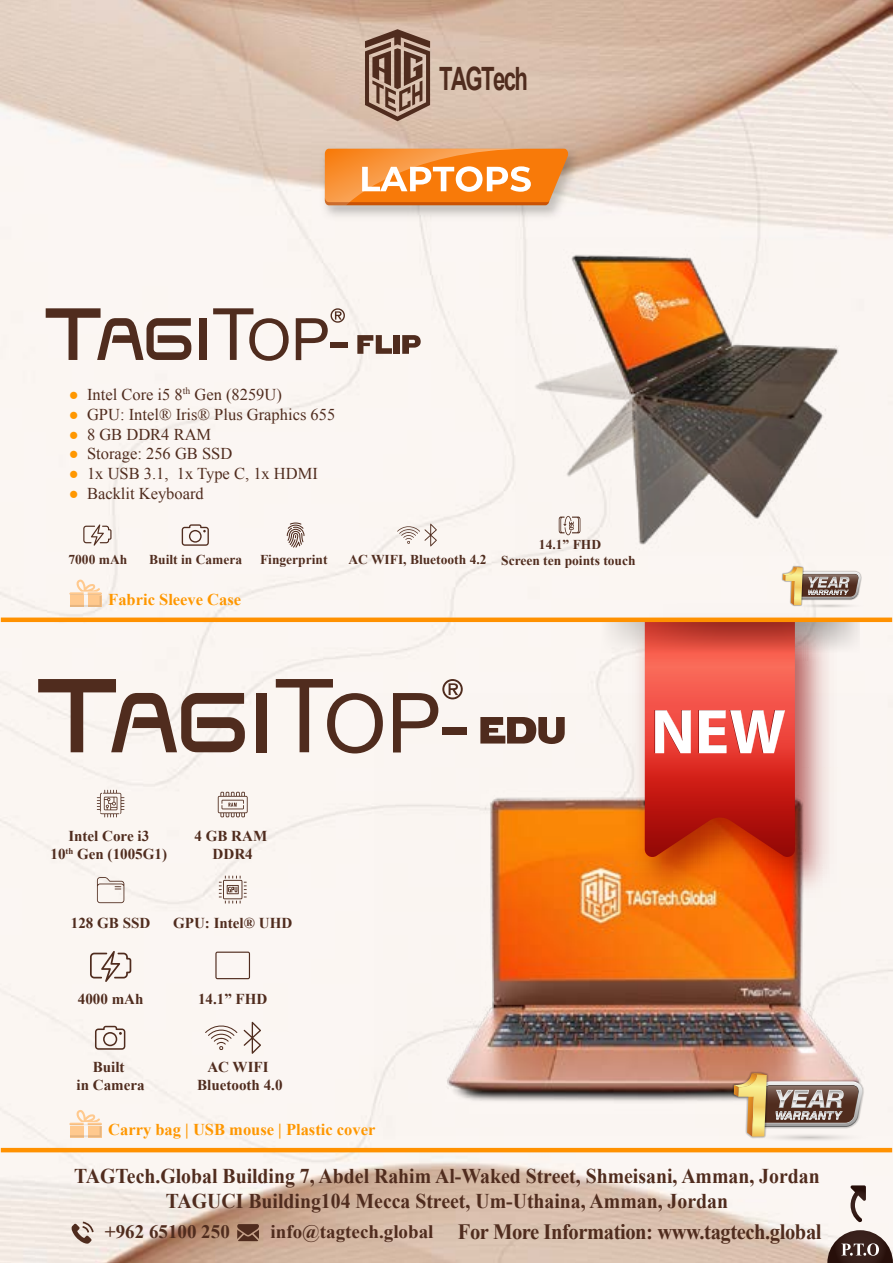
<style>
.page{position:relative;width:893px;height:1263px;background:#fff}
.page>*{position:absolute;margin:0;border:0;box-sizing:border-box;transform-origin:0 0}
.t1{font:700 32.1px "Arial";letter-spacing:-.075em;color:#502c1e;scale:.69 1}
.t2{font:700 21.9px "Times New Roman";letter-spacing:-.02em;color:#502c1e;scale:.94 1}
.t3{font:700 21px/25.2px "Times New Roman";color:#502c1e;text-align:center;scale:.94 1}
.t4{font:700 19.05px "Times New Roman";color:#502c1e}
.t5{font:16.5px "Times New Roman";color:#502c1e}
.t6{font:700 16.5px "Times New Roman";color:#ff9700}
.t7{font:16.5px "Times New Roman";color:#ff9700}
.t8{font:700 15px/18px "Times New Roman";color:#502c1e;text-align:center}
.t9{font:700 13.5px/16.2px "Times New Roman";color:#502c1e;text-align:center}
.t10{font:9.6px "Times New Roman";color:#502c1e}
.t11{font:700 8.85px "Times New Roman";color:#502c1e}
</style>
<div class="page">
<img style="left:0;top:0;width:893px;height:1263px">
<svg style="left:827px;top:1245px;width:66px;height:18px"></svg>
<svg style="left:213px;top:308px;width:76px;height:53px"></svg>
<svg style="left:296px;top:308px;width:49px;height:52px"></svg>
<div style="left:200px;top:318px;width:7px;height:42px;background:#502c1e"></div>
<div style="left:331px;top:342px;width:17px;height:5px;background:#502c1e"></div>
<svg style="left:46px;top:308px;width:145px;height:52px"></svg>
<svg style="left:357px;top:335px;width:35px;height:19px"></svg>
<div style="left:394px;top:335px;width:6px;height:19px;background:#502c1e"></div>
<svg style="left:402px;top:335px;width:19px;height:19px"></svg>
<svg style="left:72px;top:1221px;width:22px;height:23px"></svg>
<svg style="left:237px;top:1224px;width:22px;height:17px"></svg>
<svg style="left:83px;top:524px;width:29px;height:22px"></svg>
<svg style="left:95px;top:1026px;width:30px;height:24px"></svg>
<svg style="left:182px;top:524px;width:27px;height:22px"></svg>
<svg style="left:397px;top:524px;width:40px;height:22px"></svg>
<svg style="left:244px;top:1022px;width:17px;height:32px"></svg>
<svg style="left:205px;top:1023px;width:32px;height:27px"></svg>
<svg style="left:287px;top:522px;width:17px;height:26px"></svg>
<img style="left:315px;top:141px;width:272px;height:84px">
<svg style="left:325px;top:149px;width:244px;height:56px;background:#f59541"></svg>
<svg style="left:276px;top:679px;width:107px;height:74px"></svg>
<svg style="left:393px;top:679px;width:70px;height:15px"></svg>
<div style="left:257px;top:693px;width:10px;height:59px;background:#502c1e"></div>
<svg style="left:38px;top:679px;width:207px;height:73px"></svg>
<img style="left:374px;top:694px;width:519px;height:551px">
<img style="left:516px;top:237px;width:377px;height:318px">
<svg style="left:365px;top:29px;width:65px;height:92px;background:#957666"></svg>
<svg style="left:90px;top:951px;width:41px;height:31px"></svg>
<svg style="left:215px;top:951px;width:35px;height:28px"></svg>
<hr style="left:1px;top:1148px;width:891px;height:4px;background:#ff9100">
<svg style="left:69px;top:1108px;width:33px;height:29px"></svg>
<svg style="left:97px;top:790px;width:27px;height:27px"></svg>
<svg style="left:218px;top:792px;width:30px;height:25px"></svg>
<svg style="left:97px;top:877px;width:27px;height:26px"></svg>
<svg style="left:219px;top:876px;width:28px;height:27px"></svg>
<svg style="left:622px;top:603px;width:223px;height:308px"></svg>
<svg style="left:587px;top:622px;width:272px;height:42px"></svg>
<svg style="left:645px;top:622px;width:150px;height:235px;background:#da4c3f"></svg>
<div style="left:1px;top:617px;width:891px;height:5px;background:#ff9100"></div>
<svg style="left:69px;top:578px;width:33px;height:29px"></svg>
<svg style="left:781px;top:565px;width:94px;height:44px"></svg>
<svg style="left:732px;top:1071px;width:154px;height:72px"></svg>
<h1 class="t1" style="left:439px;top:58px;width:130px">TAGTech</h1>
<p class="t7" style="left:69px;top:383px;width:11px">●</p>
<p class="t10" style="left:183px;top:385px;width:9px">th</p>
<p class="t5" style="left:87px;top:383px;width:97px">Intel Core 85i</p>
<p class="t5" style="left:194px;top:383px;width:89px">Gen (8259U(</p>
<p class="t7" style="left:69px;top:403px;width:11px">●</p>
<p class="t5" style="left:87px;top:403px;width:250px">GPU: Intel® Iris® Plus Graphics 655</p>
<p class="t7" style="left:69px;top:423px;width:11px">●</p>
<p class="t5" style="left:87px;top:423px;width:126px">8 GB DDR4 RAM</p>
<p class="t7" style="left:69px;top:443px;width:11px">●</p>
<p class="t5" style="left:87px;top:443px;width:147px">Storage: 256 GB SSD</p>
<p class="t7" style="left:69px;top:462px;width:11px">●</p>
<p class="t5" style="left:87px;top:462px;width:83px">x1 USB 3.1,</p>
<p class="t5" style="left:177px;top:462px;width:143px">x1 Type C x1, HDMI</p>
<p class="t7" style="left:69px;top:482px;width:11px">●</p>
<p class="t5" style="left:87px;top:482px;width:118px">Backlit Keyboard</p>
<p class="t9" style="left:68px;top:551px;width:60px">7000 mAh</p>
<p class="t9" style="left:149px;top:551px;width:95px">Built in Camera</p>
<p class="t6" style="left:108px;top:588px;width:134px">Fabric Sleeve Case</p>
<p class="t9" style="left:260px;top:551px;width:69px">Fingerprint</p>
<p class="t9" style="left:348px;top:551px;width:140px">AC WIFI, Bluetooth 4.2</p>
<p class="t9" style="left:501px;top:535px;width:136px">14.1” FHD<br>Screen ten points touch</p>
<p class="t8" style="left:77px;top:826px;width:91px;text-align:left;text-indent:-9px">Intel Core 3i<br>Gen (1005G (1</p>
<p class="t11" style="left:66px;top:845px;width:9px">th</p>
<p class="t8" style="left:50px;top:844px;width:17px">10</p>
<p class="t8" style="left:194px;top:826px;width:74px">4 GB RAM<br>DDR4</p>
<p class="t8" style="left:71px;top:914px;width:81px">128 GB SSD</p>
<p class="t8" style="left:173px;top:914px;width:121px">GPU: Intel® UHD</p>
<p class="t8" style="left:78px;top:989px;width:67px">4000 mAh</p>
<p class="t8" style="left:198px;top:989px;width:71px">14.1” FHD</p>
<p class="t8" style="left:77px;top:1057px;width:70px">Built<br>in Camera</p>
<p class="t8" style="left:197px;top:1057px;width:87px">AC WIFI<br>Bluetooth 4.0</p>
<p class="t6" style="left:108px;top:1118px;width:269px">Carry bag | USB mouse | Plastic cover</p>
<p class="t3" style="left:74px;top:1163px;width:795px">TAGTech.Global Building 7, Abdel Rahim Al-Waked Street, Shmeisani, Amman, Jordan<br>TAGUCI Building104 Mecca Street, Um-Uthaina, Amman, Jordan</p>
<p class="t4" style="left:105px;top:1219px;width:126px">+962 65100 250</p>
<p class="t4" style="left:270px;top:1219px;width:165px">info@tagtech.global</p>
<p class="t2" style="left:458px;top:1216px;width:388px">For More Information: www.tagtech.global</p>
</div>
